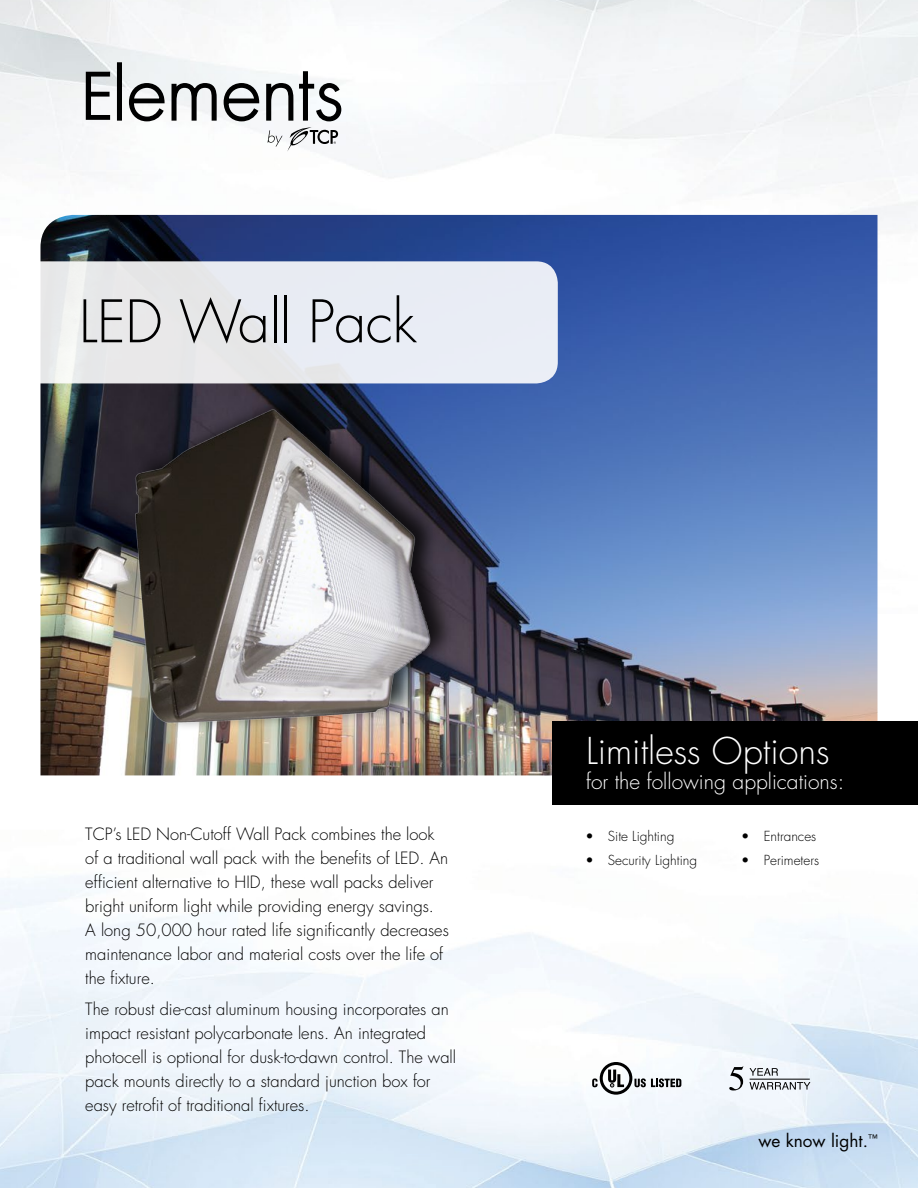
<style>
.page{position:relative;width:918px;height:1188px;background:#fff}
.page>*{position:absolute;margin:0;border:0;box-sizing:border-box;transform-origin:0 0}
.t1{font:300 57px "Futura Std";letter-spacing:-.01em;color:#000}
.t2{font:300 36px "Futura Std";color:#fff}
.t3{font:300 21px "Futura Std";color:#fff}
.t4{font:17.25px "Futura Std";color:#000}
.t5{font:300 16.5px/24px "Futura Std";color:#000}
.t6{font:300 13.5px "Futura Std";color:#000}
</style>
<div class="page">
<img style="left:0;top:0;width:918px;height:1188px">
<img style="left:40px;top:215px;width:838px;height:560px">
<img style="left:77px;top:393px;width:388px;height:346px">
<div style="left:553px;top:722px;width:365px;height:83px;background:#000"></div>
<svg style="left:592px;top:1062px;width:89px;height:33px"></svg>
<hr style="left:750px;top:1079px;width:60px;height:1px;background:#000">
<svg style="left:729px;top:1066px;width:14px;height:24px"></svg>
<svg style="left:750px;top:1068px;width:28px;height:8px"></svg>
<svg style="left:749px;top:1082px;width:61px;height:8px"></svg>
<svg style="left:86px;top:72px;width:24px;height:48px"></svg>
<div style="left:117px;top:62px;width:5px;height:59px;border:2px solid #000"></div>
<svg style="left:128px;top:82px;width:37px;height:40px"></svg>
<svg style="left:171px;top:82px;width:46px;height:39px"></svg>
<svg style="left:223px;top:70px;width:119px;height:82px"></svg>
<svg style="left:0;top:261px;width:558px;height:122px;background:#e9ebf0"></svg>
<h1 class="t1" style="left:79px;top:287px;width:339px">LED Wall Pack</h1>
<p class="t5" style="left:85px;top:823px;width:365px">TCP’s LED Non-Cutoff Wall Pack combines the look of a traditional wall pack with the benefits of LED. An efficient alternative to HID, these wall packs deliver bright uniform light while providing energy savings.<br>A long 50,000 hour rated life significantly decreases maintenance labor and material costs over the life of the fixture.</p>
<p class="t5" style="left:85px;top:998px;width:372px">The robust die-cast aluminum housing incorporates an impact resistant polycarbonate lens. An integrated photocell is optional for dusk-to-dawn control. The wall pack mounts directly to a standard junction box for easy retrofit of traditional fixtures.</p>
<h2 class="t2" style="left:586px;top:729px;width:245px">Limitless Options</h2>
<p class="t3" style="left:586px;top:768px;width:260px">for the following applications:</p>
<p class="t6" style="left:585px;top:828px;width:90px">• Site Lighting</p>
<p class="t6" style="left:585px;top:852px;width:113px">• Security Lighting</p>
<p class="t6" style="left:741px;top:828px;width:77px">• Entrances</p>
<p class="t6" style="left:741px;top:852px;width:79px">• Perimeters</p>
<p class="t4" style="left:758px;top:1130px;width:121px">we know light.<sup>™</sup></p>
</div>
